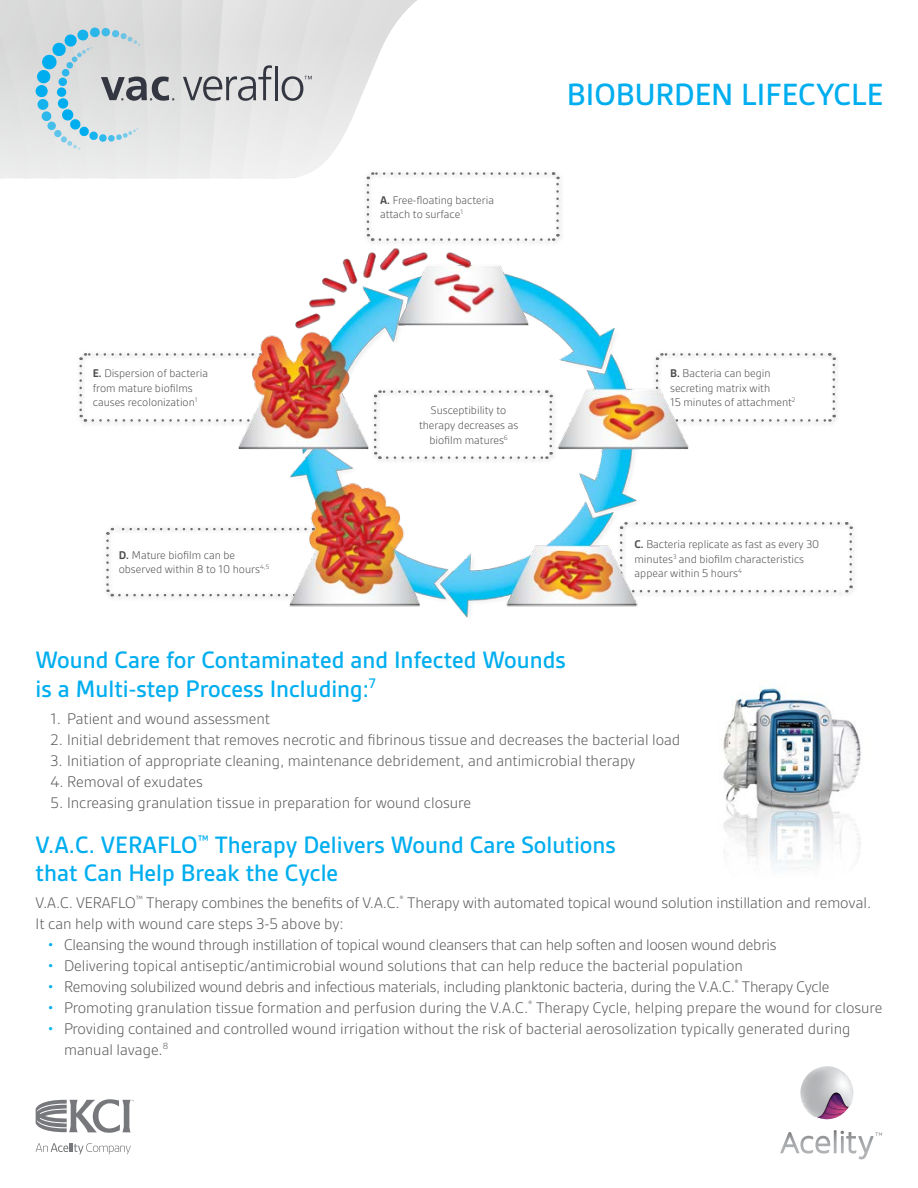
<style>
.page{position:relative;width:918px;height:1188px;background:#fff}
.page>*{position:absolute;margin:0;border:0;box-sizing:border-box;transform-origin:0 0}
.t1{font:500 33px "Gesta";color:#00aeef}
.t2{font:500 25.5px/28.8px "Gesta";color:#00aeef}
.t3{font:300 16.5px/21px "Gesta";color:#58595b}
.t4{font:300 16.5px "Gesta";letter-spacing:-.02em;color:#58595b}
.t5{font:300 12px/14.4px "Gesta";color:#4d4d4f}
.s1{font-weight:700}
.s2{color:#00aeef}
.s3{color:#00b9f1}
</style>
<div class="page">
<img style="left:723px;top:686px;width:138px;height:183px">
<svg style="left:800px;top:1066px;width:54px;height:54px"></svg>
<svg style="left:780px;top:1130px;width:102px;height:29px"></svg>
<svg style="left:36px;top:1143px;width:95px;height:11px"></svg>
<svg style="left:36px;top:1099px;width:98px;height:34px"></svg>
<div style="left:76px;top:350px;width:203px;height:77px;background:#f9f9f9"></div>
<svg style="left:79px;top:353px;width:136px;height:69px"></svg>
<div style="left:652px;top:350px;width:189px;height:77px;background:#f9f9f9"></div>
<svg style="left:695px;top:353px;width:141px;height:69px"></svg>
<div style="left:616px;top:518px;width:242px;height:80px;background:#fafafa"></div>
<svg style="left:695px;top:522px;width:158px;height:71px"></svg>
<div style="left:103px;top:524px;width:222px;height:78px;background:#fbfbfb"></div>
<svg style="left:106px;top:527px;width:109px;height:70px"></svg>
<img style="left:215px;top:192px;width:480px;height:426px">
<svg style="left:0;top:0;width:560px;height:242px"></svg>
<p class="t5" style="left:93px;top:366px;width:117px"><span class="s1">E.</span> Dispersion of bacteria from mature biofilms causes recolonization<sup>1</sup></p>
<p class="t5" style="left:119px;top:548px;width:152px"><span class="s1">D.</span> Mature biofilm can be observed within 8 to 10 hours<sup>4,5</sup></p>
<p class="t5" style="left:380px;top:193px;width:115px"><span class="s1">A.</span> Free-floating bacteria attach to surface<sup>1</sup></p>
<h1 class="t1" style="left:567px;top:76px;width:318px">BIOBURDEN LIFECYCLE</h1>
<p class="t5" style="left:419px;top:403px;width:101px;line-height:15px;text-align:center">Susceptibility to therapy decreases as biofilm matures<sup>6</sup></p>
<p class="t5" style="left:670px;top:366px;width:127px"><span class="s1">B.</span> Bacteria can begin secreting matrix with<br>15 minutes of attachment<sup>2</sup></p>
<p class="t5" style="left:635px;top:537px;width:186px"><span class="s1">C.</span> Bacteria replicate as fast as every 30 minutes<sup>3</sup> and biofilm characteristics appear within 5 hours<sup>4</sup></p>
<h2 class="t2" style="left:36px;top:645px;width:532px">Wound Care for Contaminated and Infected Wounds is a Multi-step Process Including:<sup>7</sup></h2>
<p class="t3" style="left:51px;top:708px;width:221px">1. Patient and wound assessment</p>
<p class="t3" style="left:51px;top:729px;width:631px">2. Initial debridement that removes necrotic and fibrinous tissue and decreases the bacterial load</p>
<p class="t3" style="left:51px;top:750px;width:586px">3. Initiation of appropriate cleaning, maintenance debridement, and antimicrobial therapy</p>
<p class="t3" style="left:51px;top:771px;width:154px">4. Removal of exudates</p>
<p class="t3" style="left:51px;top:792px;width:422px">5. Increasing granulation tissue in preparation for wound closure</p>
<h2 class="t2" style="left:36px;top:831px;width:582px;line-height:27.6px">V.A.C. VERAFLO<sup>™</sup> Therapy Delivers Wound Care Solutions that Can Help Break the Cycle</h2>
<p class="t3" style="left:36px;top:892px;width:837px">V.A.C. VERAFLO<sup>™</sup> Therapy combines the benefits of V.A.C.<sup>®</sup> Therapy with automated topical wound solution instillation and removal.<br>It can help with wound care steps 3-5 above by:</p>
<p class="t3" style="left:48px;top:934px;width:731px"><span class="s2">•</span> Cleansing the wound through instillation of topical wound cleansers that can help soften and loosen wound debris</p>
<p class="t3" style="left:48px;top:955px;width:697px"><span class="s2">•</span> Delivering topical antiseptic/antimicrobial wound solutions that can help reduce the bacterial population</p>
<p class="t4" style="left:48px;top:977px;width:783px"><span class="s2">•</span> Removing solubilized wound debris and infectious materials, including planktonic bacteria, during the V.A.C.<sup>®</sup> Therapy Cycle</p>
<p class="t3" style="left:48px;top:997px;width:836px"><span class="s2">•</span> Promoting granulation tissue formation and perfusion during the V.A.C.<sup>®</sup> Therapy Cycle, helping prepare the wound for closure</p>
<p class="t3" style="left:64px;top:1018px;width:788px;text-indent:-16px"><span class="s3">•</span> Providing contained and controlled wound irrigation without the risk of bacterial aerosolization typically generated during manual lavage.<sup>8</sup></p>
</div>
